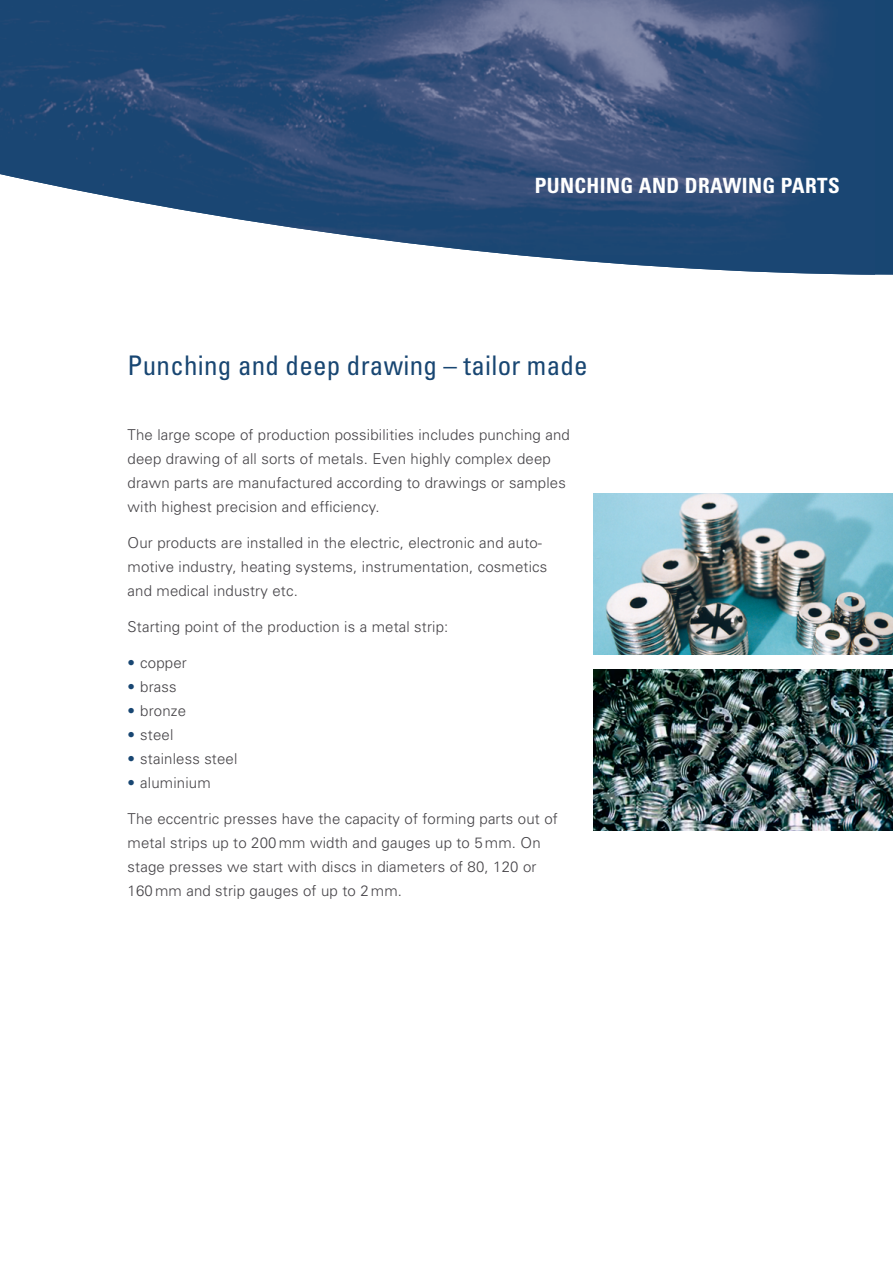
<style>
.page{position:relative;width:893px;height:1263px;background:#fff}
.page>*{position:absolute;margin:0;border:0;box-sizing:border-box;transform-origin:0 0}
.t1{font:condensed 27px "Univers";letter-spacing:.01em;color:#184672}
.t2{font:700 condensed 21px "Univers";color:#fff}
.t3{font:300 15px/24px "Univers";letter-spacing:.01em;color:#454347}
.s1{color:#184672}
</style>
<div class="page">
<div style="left:875px;top:0;width:18px;height:275px;background:#184672"></div>
<img style="left:0;top:0;width:875px;height:275px">
<img style="left:594px;top:494px;width:299px;height:161px">
<img style="left:594px;top:670px;width:299px;height:161px">
<h2 class="t2" style="left:535px;top:173px;width:26px">PUNCHING</h2>
<h2 class="t2" style="left:639px;top:173px;width:115px">AND DRAWING</h2>
<h2 class="t2" style="left:781px;top:173px;width:13px">PARTS</h2>
<h1 class="t1" style="left:128px;top:348px;width:462px">Punching and deep drawing – tailor made</h1>
<p class="t3" style="left:128px;top:422px;width:444px">The large scope of production possibilities includes punching and deep drawing of all sorts of metals. Even highly complex deep drawn parts are manufactured according to drawings or samples with highest precision and efficiency.</p>
<p class="t3" style="left:128px;top:530px;width:421px">Our products are installed in the electric, electronic and auto&shy;motive industry, heating systems, instrumentation, cosmetics and medical industry etc.</p>
<p class="t3" style="left:128px;top:614px;width:322px">Starting point of the production is a metal strip:</p>
<p class="t3" style="left:128px;top:650px;width:61px"><span class="s1">•</span> copper</p>
<p class="t3" style="left:128px;top:674px;width:51px"><span class="s1">•</span> brass</p>
<p class="t3" style="left:128px;top:698px;width:60px"><span class="s1">•</span> bronze</p>
<p class="t3" style="left:128px;top:722px;width:47px"><span class="s1">•</span> steel</p>
<p class="t3" style="left:128px;top:746px;width:111px"><span class="s1">•</span> stainless steel</p>
<p class="t3" style="left:128px;top:770px;width:85px"><span class="s1">•</span> aluminium</p>
<p class="t3" style="left:128px;top:806px;width:432px">The eccentric presses have the capacity of forming parts out of metal strips up to 200mm width and gauges up to 5mm. On stage presses we start with discs in diameters of 80, 120 or 160mm and strip gauges of up to 2mm.</p>
</div>
